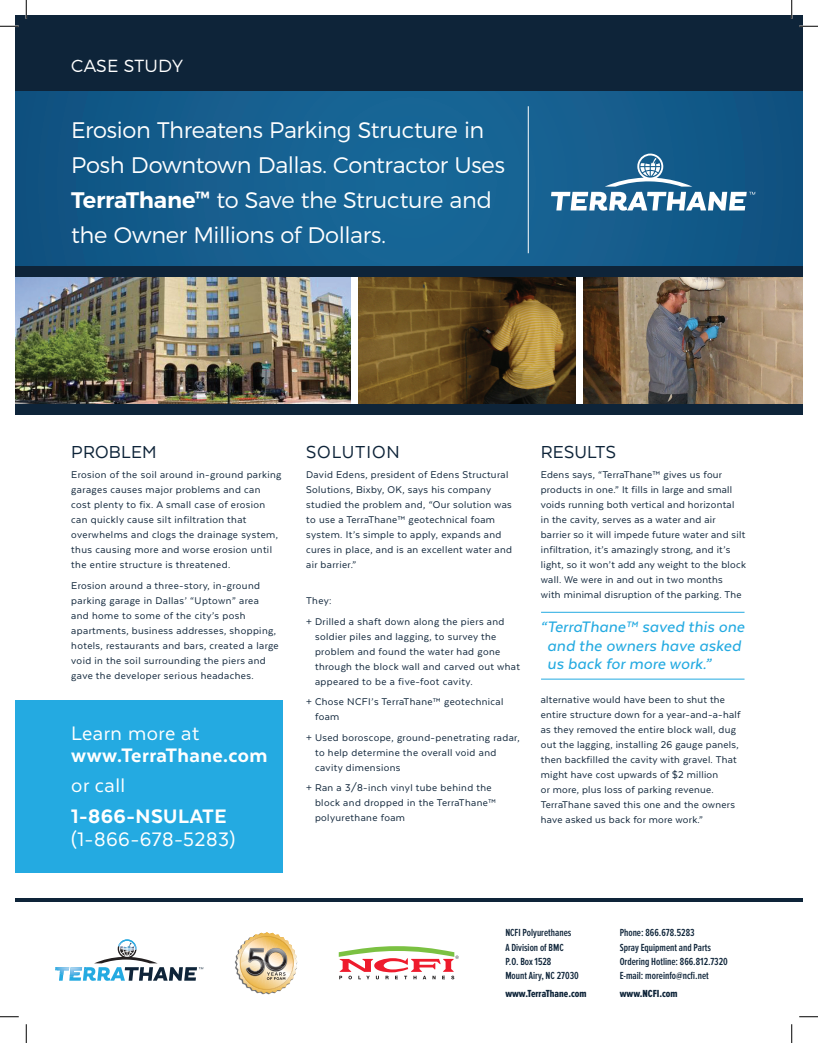
<style>
.page{position:relative;width:818px;height:1043px;background:#fff}
.page>*{position:absolute;margin:0;border:0;box-sizing:border-box;transform-origin:0 0}
.t1{font:300 22.5px/35px "Montserrat";letter-spacing:-.015em;color:#fff}
.t2{font:22.5px "Texta";letter-spacing:.02em;color:#fff}
.t3{font:800 22.5px "Texta";letter-spacing:.02em;color:#fff}
.t4{font:20px "Texta";letter-spacing:.01em;color:#0e2439}
.t5{font:20px "Texta";letter-spacing:.045em;color:#0e2439}
.t6{font:italic 500 17.5px/18.8px "Texta";letter-spacing:.01em;color:#24aae1}
.t7{font:300 17.5px "Montserrat";letter-spacing:.01em;color:#fff}
.t8{font:11.25px/15px "Texta";letter-spacing:.03em;color:#0e2439}
.t9{font:600 10.62px/14.1px "Proxima Nova Ex Cn";color:#0e2439}
.t10{font:10.62px "Proxima Nova Ex Cn Extrabld";color:#0e2439}
.s1{font-weight:600}
</style>
<div class="page">
<div style="left:15px;top:15px;width:787px;height:272px;background:#0e2439"></div>
<hr style="left:541px;top:612px;width:203px;height:1px;background:#24aae1">
<hr style="left:541px;top:678px;width:203px;height:1px;background:#24aae1">
<svg style="left:339px;top:946px;width:119px;height:33px"></svg>
<img style="left:235px;top:956px;width:63px;height:39px">
<svg style="left:236px;top:932px;width:61px;height:61px"></svg>
<div style="left:15px;top:699px;width:268px;height:173px;background:#24aae1"></div>
<div style="left:15px;top:91px;width:787px;height:184px;background:linear-gradient(to right,#145d8d,#155d8d)"></div>
<img style="left:358px;top:277px;width:218px;height:127px">
<img style="left:582px;top:277px;width:220px;height:127px">
<img style="left:15px;top:277px;width:336px;height:127px">
<div style="left:351px;top:269px;width:7px;height:139px;background:#fff"></div>
<div style="left:576px;top:269px;width:6px;height:139px;background:#fff"></div>
<hr style="left:527px;top:106px;width:1px;height:147px;background:#fff">
<svg style="left:55px;top:939px;width:148px;height:41px"></svg>
<svg style="left:551px;top:154px;width:204px;height:57px"></svg>
<hr style="left:15px;top:898px;width:787px;height:4px;background:#0e2439">
<div style="left:15px;top:266px;width:787px;height:10px;background:#0e2439"></div>
<div style="left:15px;top:404px;width:787px;height:10px;background:#0e2439"></div>
<svg style="left:0;top:25px;width:19px;height:2px"></svg>
<svg style="left:799px;top:25px;width:19px;height:2px"></svg>
<svg style="left:0;top:1016px;width:19px;height:1px"></svg>
<svg style="left:799px;top:1016px;width:19px;height:1px"></svg>
<svg style="left:25px;top:0;width:2px;height:19px"></svg>
<svg style="left:25px;top:1024px;width:2px;height:18px"></svg>
<svg style="left:790px;top:0;width:2px;height:19px"></svg>
<svg style="left:791px;top:1024px;width:1px;height:18px"></svg>
<h3 class="t7" style="left:71px;top:55px;width:113px">CASE STUDY</h3>
<h1 class="t1" style="left:71px;top:112px;width:435px">Erosion Threatens Parking Structure in Posh Downtown Dallas. Contractor Uses <span class="s1">TerraThane</span><sup>™</sup> to Save the Structure and the Owner Millions of Dollars.</h1>
<h2 class="t4" style="left:71px;top:441px;width:87px">PROBLEM</h2>
<p class="t8" style="left:71px;top:467px;width:212px">Erosion of the soil around in-ground parking garages causes major problems and can cost plenty to fix. A small case of erosion can quickly cause silt infiltration that overwhelms and clogs the drainage system, thus causing more and worse erosion until the entire structure is threatened.</p>
<p class="t8" style="left:71px;top:578px;width:209px">Erosion around a three-story, in-ground parking garage in Dallas’ “Uptown” area and home to some of the city’s posh apartments, business addresses, shopping, hotels, restaurants and bars, created a large void in the soil surrounding the piers and gave the developer serious headaches.</p>
<h1 class="t2" style="left:71px;top:721px;width:129px">Learn more at</h1>
<h1 class="t3" style="left:71px;top:743px;width:198px">www.TerraThane.com</h1>
<h1 class="t2" style="left:71px;top:773px;width:55px">or call</h1>
<h1 class="t3" style="left:71px;top:805px;width:157px">1-866-NSULATE</h1>
<h1 class="t2" style="left:71px;top:827px;width:165px">(1-866-678-5283)</h1>
<h2 class="t5" style="left:306px;top:441px;width:95px">SOLUTION</h2>
<p class="t8" style="left:306px;top:467px;width:207px">David Edens, president of Edens Structural Solutions, Bixby, OK, says his company studied the problem and, “Our solution was to use a TerraThane™ geotechnical foam system. It’s simple to apply, expands and cures in place, and is an excellent water and air barrier.”</p>
<p class="t8" style="left:306px;top:590px;width:200px;line-height:20.6px">They:<br>+ Drilled a shaft down along the piers and</p>
<p class="t8" style="left:315px;top:628px;width:206px">soldier piles and lagging, to survey the problem and found the water had gone through the block wall and carved out what appeared to be a five-foot cavity.</p>
<p class="t8" style="left:315px;top:694px;width:190px;text-indent:-9px">+ Chose NCFI’s TerraThane™ geotechnical foam</p>
<p class="t8" style="left:315px;top:729px;width:206px;text-indent:-9px">+ Used boroscope, ground-penetrating radar, to help determine the overall void and cavity dimensions</p>
<p class="t8" style="left:315px;top:780px;width:183px;text-indent:-9px">+ Ran a 3/8-inch vinyl tube behind the block and dropped in the TerraThane™ polyurethane foam</p>
<h2 class="t4" style="left:540px;top:441px;width:77px">RESULTS</h2>
<p class="t8" style="left:540px;top:467px;width:207px">Edens says, “TerraThane™ gives us four products in one.” It fills in large and small voids running both vertical and horizontal<br>in the cavity, serves as a water and air barrier so it will impede future water and silt infiltration, it’s amazingly strong, and it’s light, so it won’t add any weight to the block wall. We were in and out in two months<br>with minimal disruption of the parking. The</p>
<h3 class="t6" style="left:547px;top:617px;width:199px;text-indent:-7px">“TerraThane™ saved this one and the owners have asked us back for more work.”</h3>
<p class="t8" style="left:540px;top:692px;width:201px">alternative would have been to shut the entire structure down for a year-and-a-half as they removed the entire block wall, dug out the lagging, installing 26 gauge panels, then backfilled the cavity with gravel. That might have cost upwards of $2 million<br>or more, plus loss of parking revenue.<br>TerraThane saved this one and the owners have asked us back for more work.”</p>
<p class="t9" style="left:505px;top:926px;width:75px">NCFI Polyurethanes<br>A Division of BMC<br>P.O. Box 1528<br>Mount Airy, NC 27030</p>
<p class="t10" style="left:505px;top:987px;width:83px">www.TerraThane.com</p>
<p class="t9" style="left:619px;top:926px;width:110px">Phone: 866.678.5283<br>Spray Equipment and Parts<br>Ordering Hotline: 866.812.7320<br>E-mail: moreinfo@ncfi.net</p>
<p class="t10" style="left:619px;top:987px;width:59px">www.NCFI.com</p>
</div>
